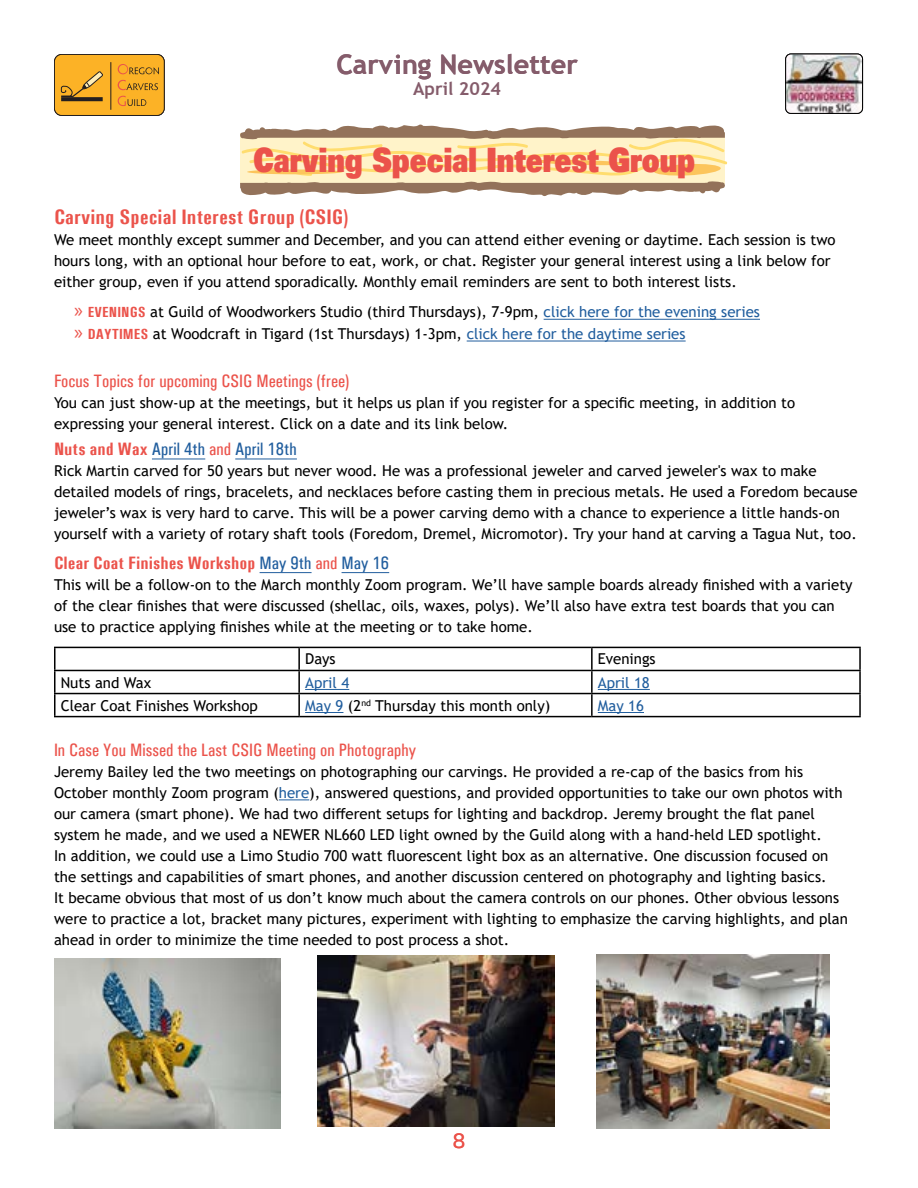
<style>
.page{position:relative;width:918px;height:1188px;background:#fff}
.page>*{position:absolute;margin:0;border:0;box-sizing:border-box;transform-origin:0 0}
.t1{font:900 33.75px "Univers LT";color:#eb534b;scale:.8 1}
.t2{font:700 27px "Trebuchet MS";color:#855c6b}
.t3{font:700 21px "Pt Utah Condensed";color:#eb534b}
.t4{font:21px "Utah";color:#eb534b}
.t5{font:18px "Pt Utah Condensed";color:#eb534b}
.t6{font:700 18px "Pt Utah Condensed";color:#eb534b}
.t7{font:18px "Pt Utah Condensed";color:#215e9e}
.t8{font:700 18px "Trebuchet MS";color:#855c6b}
.t9{font:15px/21px "Trebuchet MS";color:#000}
.t10{font:15px "Trebuchet MS";color:#215e9e}
.s1{font-family:"Myriad Pro";font-size:21px;color:#eb534b}
.s2{font-family:"Pt Utah Condensed";font-weight:700;font-size:14.7px;color:#eb534b}
.s3{color:#215e9e}
.s4{font-weight:700;color:#eb534b}
.s5{color:#eb534b}
.s6{font-weight:400;color:#215e9e}
.s7{font-weight:400}
</style>
<div class="page">
<img style="left:786px;top:54px;width:77px;height:59px">
<div style="left:54px;top:54px;width:110px;height:61px;background:#fcb226;border-radius:7px"></div>
<div style="left:54px;top:54px;width:111px;height:62px;border:1px solid #231f20;border-radius:7px"></div>
<hr style="left:110px;top:62px;width:1px;height:48px;background:#231f20">
<hr style="left:61px;top:97px;width:42px;height:4px;background:#231f20">
<svg style="left:61px;top:71px;width:42px;height:28px"></svg>
<svg style="left:118px;top:64px;width:41px;height:10px"></svg>
<svg style="left:118px;top:80px;width:40px;height:10px"></svg>
<svg style="left:118px;top:96px;width:28px;height:10px"></svg>
<div style="left:785px;top:54px;width:78px;height:60px;border:1px solid #000;border-radius:5px"></div>
<svg style="left:240px;top:124px;width:488px;height:72px;background:#e1cda4"></svg>
<hr style="left:544px;top:319px;width:216px;height:1px;background:#215e9e">
<hr style="left:467px;top:341px;width:219px;height:1px;background:#215e9e">
<hr style="left:152px;top:459px;width:53px;height:1px;background:#215e9e">
<hr style="left:235px;top:459px;width:62px;height:1px;background:#215e9e">
<hr style="left:260px;top:572px;width:52px;height:1px;background:#215e9e">
<hr style="left:342px;top:572px;width:47px;height:1px;background:#215e9e">
<hr style="left:279px;top:799px;width:30px;height:1px;background:#215e9e">
<hr style="left:54px;top:647px;width:245px;height:1px;background:#000">
<hr style="left:54px;top:648px;width:2px;height:22px;background:#000">
<hr style="left:299px;top:647px;width:293px;height:1px;background:#000">
<hr style="left:298px;top:648px;width:2px;height:22px;background:#000">
<hr style="left:592px;top:647px;width:269px;height:1px;background:#000">
<hr style="left:591px;top:648px;width:2px;height:22px;background:#000">
<hr style="left:859px;top:648px;width:2px;height:22px;background:#000">
<hr style="left:54px;top:670px;width:245px;height:1px;background:#000">
<hr style="left:54px;top:671px;width:2px;height:22px;background:#000">
<hr style="left:299px;top:670px;width:293px;height:1px;background:#000">
<hr style="left:298px;top:671px;width:2px;height:22px;background:#000">
<hr style="left:592px;top:670px;width:269px;height:1px;background:#000">
<hr style="left:591px;top:671px;width:2px;height:22px;background:#000">
<hr style="left:859px;top:671px;width:2px;height:22px;background:#000">
<hr style="left:54px;top:693px;width:245px;height:1px;background:#000">
<hr style="left:54px;top:694px;width:2px;height:22px;background:#000">
<hr style="left:299px;top:693px;width:293px;height:1px;background:#000">
<hr style="left:298px;top:694px;width:2px;height:22px;background:#000">
<hr style="left:592px;top:693px;width:269px;height:1px;background:#000">
<hr style="left:591px;top:694px;width:2px;height:22px;background:#000">
<hr style="left:859px;top:694px;width:2px;height:22px;background:#000">
<hr style="left:54px;top:716px;width:245px;height:1px;background:#000">
<hr style="left:299px;top:716px;width:293px;height:1px;background:#000">
<hr style="left:592px;top:716px;width:269px;height:1px;background:#000">
<hr style="left:305px;top:689px;width:44px;height:1px;background:#215e9e">
<hr style="left:598px;top:689px;width:52px;height:1px;background:#215e9e">
<hr style="left:305px;top:712px;width:38px;height:1px;background:#215e9e">
<hr style="left:598px;top:712px;width:46px;height:1px;background:#215e9e">
<img style="left:54px;top:959px;width:226px;height:169px">
<img style="left:597px;top:954px;width:232px;height:174px">
<img style="left:317px;top:956px;width:238px;height:171px">
<h2 class="t2" style="left:336px;top:47px;width:243px">Carving Newsletter</h2>
<p class="t8" style="left:413px;top:78px;width:89px">April 2024</p>
<h1 class="t1" style="left:254px;top:138px;width:554px">Carving Special Interest Group</h1>
<h3 class="t3" style="left:54px;top:204px;width:296px">Carving Special Interest Group (CSIG)</h3>
<p class="t9" style="left:54px;top:229px;width:783px">We meet monthly except summer and December, and you can attend either evening or daytime. Each session is two hours long, with an optional hour before to eat, work, or chat. Register your general interest using a link below for either group, even if you attend sporadically. Monthly email reminders are sent to both interest lists.</p>
<p class="t9" style="left:74px;top:301px;width:687px;line-height:21.8px"><span class="s1">»</span> <span class="s2">EVENINGS</span> at Guild of Woodworkers Studio (third Thursdays), 7-9pm, <span class="s3">click here for the evening series </span><span class="s1">»</span> <span class="s2">DAYTIMES</span> at Woodcraft in Tigard (1st Thursdays) 1-3pm, <span class="s3">click here for the daytime series</span></p>
<p class="t5" style="left:54px;top:370px;width:297px">Focus Topics for upcoming CSIG Meetings (free)</p>
<p class="t9" style="left:54px;top:392px;width:743px">You can just show-up at the meetings, but it helps us plan if you register for a specific meeting, in addition to expressing your general interest. Click on a date and its link below.</p>
<p class="t7" style="left:54px;top:439px;width:244px"><span class="s4">Nuts and Wax</span> April 4th <span class="s5">and</span> April 18th</p>
<p class="t9" style="left:54px;top:460px;width:805px">Rick Martin carved for 50 years but never wood. He was a professional jeweler and carved jeweler's wax to make detailed models of rings, bracelets, and necklaces before casting them in precious metals. He used a Foredom because jeweler’s wax is very hard to carve. This will be a power carving demo with a chance to experience a little hands-on yourself with a variety of rotary shaft tools (Foredom, Dremel, Micromotor). Try your hand at carving a Tagua Nut, too.</p>
<p class="t6" style="left:54px;top:552px;width:337px">Clear Coat Finishes Workshop <span class="s6">May 9th</span> <span class="s7">and</span> <span class="s6">May 16</span></p>
<p class="t9" style="left:54px;top:574px;width:800px">This will be a follow-on to the March monthly Zoom program. We’ll have sample boards already finished with a variety of the clear finishes that were discussed (shellac, oils, waxes, polys). We’ll also have extra test boards that you can use to practice applying finishes while at the meeting or to take home.</p>
<p class="t9" style="left:305px;top:649px;width:32px">Days</p>
<p class="t9" style="left:598px;top:649px;width:59px">Evenings</p>
<p class="t9" style="left:61px;top:672px;width:92px">Nuts and Wax</p>
<p class="t10" style="left:305px;top:673px;width:46px">April 4</p>
<p class="t10" style="left:598px;top:673px;width:53px">April 18</p>
<p class="t9" style="left:61px;top:695px;width:199px">Clear Coat Finishes Workshop</p>
<p class="t9" style="left:305px;top:695px;width:247px"><span class="s3">May 9</span> (2<sup>nd</sup> Thursday this month only)</p>
<p class="t10" style="left:598px;top:696px;width:48px">May 16</p>
<p class="t5" style="left:54px;top:740px;width:364px">In Case You Missed the Last CSIG Meeting on Photography</p>
<p class="t9" style="left:54px;top:761px;width:795px">Jeremy Bailey led the two meetings on photographing our carvings. He provided a re-cap of the basics from his October monthly Zoom program (<span class="s3">here</span>), answered questions, and provided opportunities to take our own photos with our camera (smart phone). We had two different setups for lighting and backdrop. Jeremy brought the flat panel system he made, and we used a NEWER NL660 LED light owned by the Guild along with a hand-held LED spotlight.<br>In addition, we could use a Limo Studio 700 watt fluorescent light box as an alternative. One discussion focused on the settings and capabilities of smart phones, and another discussion centered on photography and lighting basics.<br>It became obvious that most of us don’t know much about the camera controls on our phones. Other obvious lessons were to practice a lot, bracket many pictures, experiment with lighting to emphasize the carving highlights, and plan ahead in order to minimize the time needed to post process a shot.</p>
<h3 class="t4" style="left:452px;top:1129px;width:15px">8</h3>
</div>
